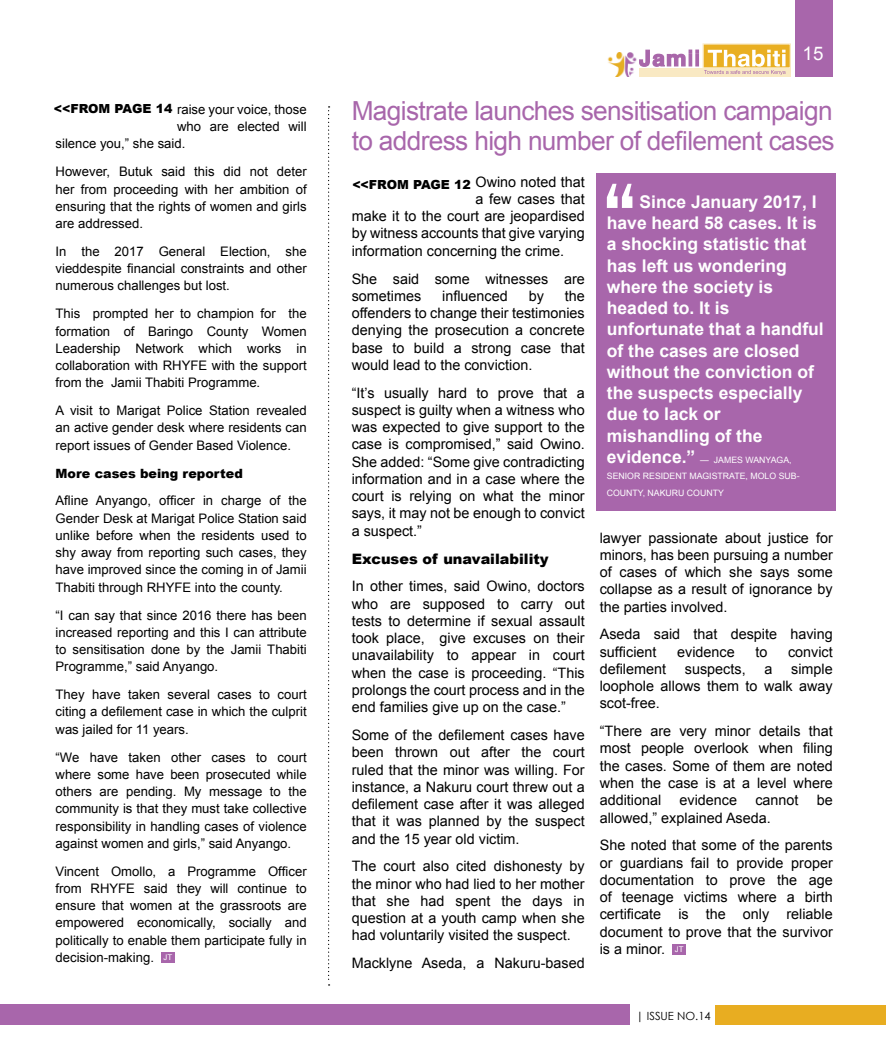
<style>
.page{position:relative;width:886px;height:1063px;background:#fff}
.page>*{position:absolute;margin:0;border:0;box-sizing:border-box;transform-origin:0 0}
.t1{font:26.25px/30px "Arial";letter-spacing:-.025em;color:#a866ab}
.t2{font:18.75px "Arial";color:#fff}
.t3{font:700 17.5px/21.2px "Arial";color:#fff}
.t4{font:14.38px/17.2px "Arial";color:#000;text-align:justify}
.t5{font:900 14.38px "Arial";color:#000}
.t6{font:13.12px/17.2px "Arial";color:#000;text-align:justify}
.t7{font:900 12.75px "Arial";color:#000}
.t8{font:900 12.5px "Arial";color:#000}
.t9{font:11.25px "Century Gothic";color:#000}
.t10{font:8.75px "Arial";color:#fff}
.s1{font-weight:900;font-size:12.5px}
.s2{font-weight:400;font-size:8.75px}
.s3{font-size:7.88px;color:#fff}
</style>
<div class="page">
<div style="left:0;top:1005px;width:630px;height:20px;background:#a866ab"></div>
<div style="left:715px;top:1006px;width:171px;height:19px;background:#e8ad21"></div>
<div style="left:795px;top:0;width:38px;height:77px;background:#a866ab"></div>
<div style="left:613px;top:69px;width:178px;height:8px;background:#f9e9c3"></div>
<div style="left:702px;top:43px;width:89px;height:26px;background:#e9af22;border:1px solid #f9e9c3"></div>
<svg style="left:638px;top:49px;width:147px;height:26px"></svg>
<img style="left:607px;top:52px;width:31px;height:25px">
<div style="left:161px;top:952px;width:13px;height:10px;background:#a866ab"></div>
<svg style="left:328px;top:106px;width:2px;height:880px"></svg>
<div style="left:672px;top:944px;width:13px;height:10px;background:#a866ab"></div>
<div style="left:596px;top:173px;width:239px;height:338px;background:#a866ab"></div>
<svg style="left:607px;top:184px;width:25px;height:24px"></svg>
<p class="t6" style="left:54px;top:101px;width:254px"><span class="s1">&lt;&lt;FROM PAGE 14</span> raise your voice, those</p>
<p class="t6" style="left:177px;top:118px;width:131px">who are elected will</p>
<p class="t6" style="left:56px;top:135px;width:131px">silence you,” she said.</p>
<p class="t6" style="left:56px;top:163px;width:253px">However, Butuk said this did not deter her from proceeding with her ambition of ensuring that the rights of women and girls are addressed.</p>
<p class="t6" style="left:56px;top:243px;width:253px">In the 2017 General Election, she vieddespite financial constraints and other numerous challenges but lost.</p>
<p class="t6" style="left:56px;top:305px;width:253px">This prompted her to champion for the formation of Baringo County Women Leadership Network which works in collaboration with RHYFE with the support from the Jamii Thabiti Programme.</p>
<p class="t6" style="left:56px;top:402px;width:253px">A visit to Marigat Police Station revealed an active gender desk where residents can report issues of Gender Based Violence.</p>
<p class="t7" style="left:56px;top:464px;width:189px">More cases being reported</p>
<p class="t6" style="left:56px;top:492px;width:253px">Afline Anyango, officer in charge of the Gender Desk at Marigat Police Station said unlike before when the residents used to shy away from reporting such cases, they have improved since the coming in of Jamii Thabiti through RHYFE into the county.</p>
<p class="t6" style="left:56px;top:606px;width:253px">“I can say that since 2016 there has been increased reporting and this I can attribute to sensitisation done by the Jamii Thabiti Programme,” said Anyango.</p>
<p class="t6" style="left:56px;top:686px;width:253px">They have taken several cases to court citing a defilement case in which the culprit was jailed for 11 years.</p>
<p class="t6" style="left:56px;top:748px;width:253px">“We have taken other cases to court where some have been prosecuted while others are pending. My message to the community is that they must take collective responsibility in handling cases of violence against women and girls,” said Anyango.</p>
<p class="t6" style="left:56px;top:863px;width:253px">Vincent Omollo, a Programme Officer from RHYFE said they will continue to ensure that women at the grassroots are empowered economically, socially and politically to enable them participate fully in decision-making. <sup>JT</sup></p>
<h2 class="t2" style="left:802px;top:41px;width:22px">15</h2>
<h1 class="t1" style="left:352px;top:96px;width:484px">Magistrate launches sensitisation campaign to address high number of defilement cases</h1>
<p class="t8" style="left:352px;top:175px;width:120px">&lt;&lt;FROM PAGE 12</p>
<p class="t3" style="left:607px;top:192px;width:218px;text-indent:33px">Since January 2017, I have heard 58 cases. It is a shocking statistic that has left us wondering where the society is headed to. It is unfortunate that a handful of the cases are closed without the conviction of the suspects especially due to lack or mishandling of the evidence.” <span class="s2">— james</span></p>
<p class="t4" style="left:475px;top:173px;width:111px">Owino noted that</p>
<p class="t4" style="left:475px;top:190px;width:111px">a few cases that</p>
<p class="t4" style="left:352px;top:208px;width:234px">make it to the court are jeopardised</p>
<p class="t4" style="left:352px;top:225px;width:234px">by witness accounts that give varying</p>
<p class="t4" style="left:352px;top:242px;width:214px">information concerning the crime.</p>
<p class="t4" style="left:352px;top:270px;width:235px">She said some witnesses are sometimes</p>
<p class="t4" style="left:442px;top:287px;width:67px">influenced</p>
<p class="t4" style="left:529px;top:287px;width:17px">by</p>
<p class="t4" style="left:352px;top:287px;width:235px;text-indent:213px">the offenders to change their testimonies denying the prosecution a concrete base to build a strong case that would lead to the conviction.</p>
<p class="t4" style="left:352px;top:384px;width:235px">“It’s usually hard to prove that a suspect is guilty when a witness who was expected to give support to the case is compromised,” said Owino.<br>She added: “Some give contradicting information and in a case where the court is relying on what the minor says, it may not be enough to convict a suspect.”</p>
<p class="t5" style="left:352px;top:548px;width:199px">Excuses of unavailability</p>
<p class="t4" style="left:352px;top:578px;width:235px">In other times, said Owino, doctors who are supposed to carry out tests to determine if sexual assault took place, give excuses on their unavailability to appear in court when the case is proceeding. “This prolongs the court process and in the end families give up on the case.”</p>
<p class="t4" style="left:352px;top:727px;width:235px">Some of the defilement cases have been thrown out after the court ruled that the minor was willing. For instance, a Nakuru court threw out a defilement case after it was alleged that it was planned by the suspect and the 15 year old victim.</p>
<p class="t4" style="left:352px;top:858px;width:235px">The court also cited dishonesty by the minor who had lied to her mother that she had spent the days in question at a youth camp when she had voluntarily visited the suspect.</p>
<p class="t4" style="left:352px;top:955px;width:234px">Macklyne Aseda, a Nakuru-based</p>
<p class="t10" style="left:745px;top:454px;width:15px">Wanyaga</p>
<p class="t10" style="left:789px;top:454px;width:4px">,</p>
<p class="t10" style="left:607px;top:471px;width:13px">Senior</p>
<p class="t10" style="left:643px;top:471px;width:13px">Resident</p>
<p class="t10" style="left:689px;top:471px;width:76px">MAGISTRATE, Molo</p>
<p class="t10" style="left:779px;top:471px;width:22px">Sub-</p>
<p class="t10" style="left:607px;top:487px;width:14px">County</p>
<p class="t10" style="left:643px;top:487px;width:19px">, Nakuru</p>
<p class="t10" style="left:687px;top:487px;width:14px">County</p>
<p class="t4" style="left:600px;top:529px;width:234px">lawyer passionate about justice for minors, has been pursuing a number of cases of which she says some collapse as a result of ignorance by the parties involved.</p>
<p class="t4" style="left:600px;top:626px;width:234px">Aseda said that despite having sufficient</p>
<p class="t4" style="left:677px;top:643px;width:59px">evidence</p>
<p class="t4" style="left:755px;top:643px;width:13px">to</p>
<p class="t4" style="left:788px;top:643px;width:46px">convict</p>
<p class="t4" style="left:600px;top:660px;width:68px">defilement</p>
<p class="t4" style="left:685px;top:660px;width:62px">suspects,</p>
<p class="t4" style="left:764px;top:660px;width:9px">a</p>
<p class="t4" style="left:600px;top:660px;width:234px;text-indent:191px">simple loophole allows them to walk away scot-free.</p>
<p class="t4" style="left:600px;top:723px;width:234px">“There are very minor details that most people overlook when filing the cases. Some of them are noted when the case is at a level where additional</p>
<p class="t4" style="left:679px;top:792px;width:59px">evidence</p>
<p class="t4" style="left:755px;top:792px;width:45px">cannot</p>
<p class="t4" style="left:817px;top:792px;width:17px">be</p>
<p class="t4" style="left:600px;top:804px;width:235px;line-height:27.9px">allowed,” explained Aseda.<br>She noted that some of the parents</p>
<p class="t4" style="left:600px;top:854px;width:235px">or guardians fail to provide proper documentation to prove the age of teenage victims where a birth certificate is the only reliable document to prove that the survivor is a minor. <span class="s3">JT</span></p>
<p class="t9" style="left:636px;top:1008px;width:76px">| ISSUE NO.14</p>
</div>
